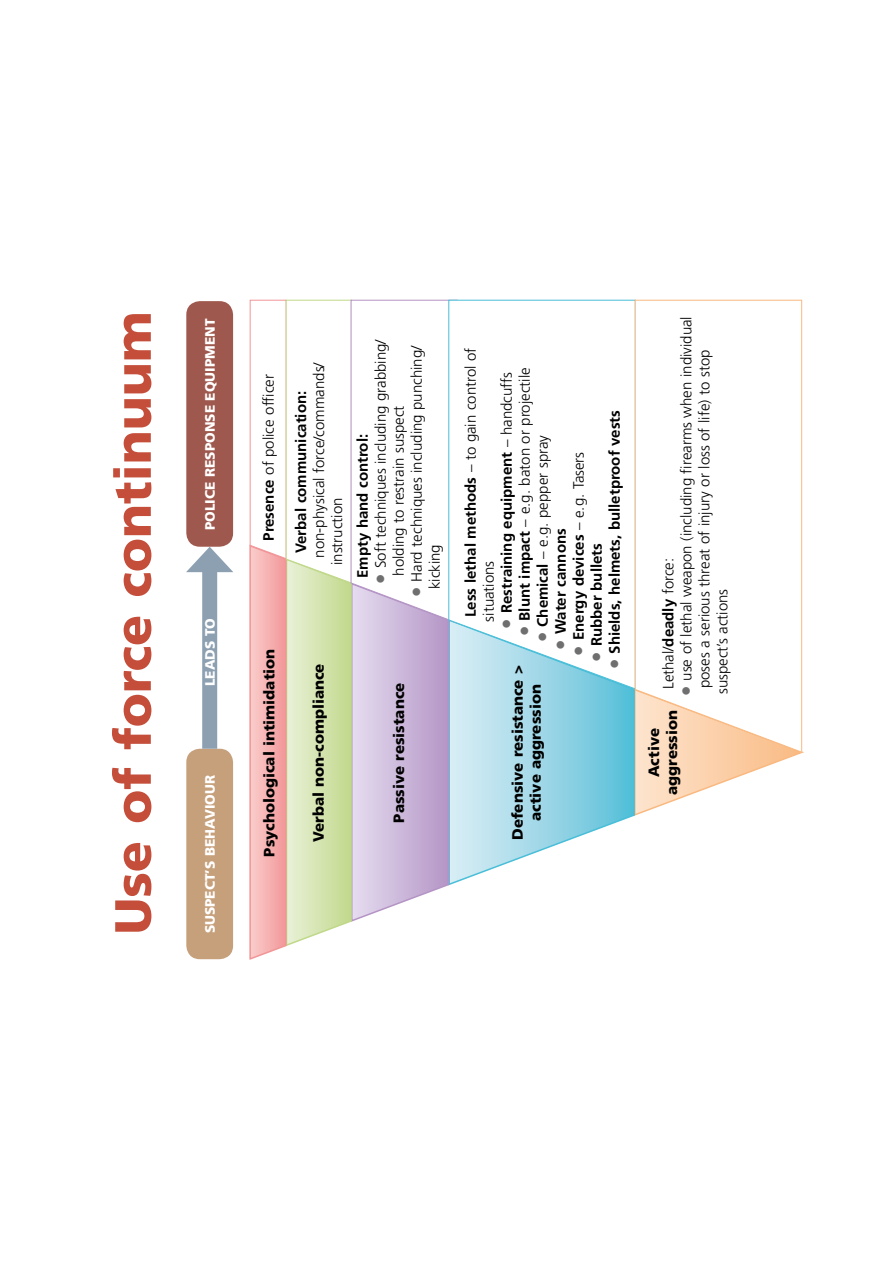
<style>
.page{position:relative;width:893px;height:1263px;background:#fff}
.page>*{position:absolute;margin:0;border:0;box-sizing:border-box;transform-origin:0 0}
.t1{font:900 51px "Frutiger LT Std";color:#c44e3a}
.t2{font:300 15px/18px "Frutiger LT Std";color:#000}
.t3{font:700 15px/32.5px "Frutiger LT Std";color:#000}
.t4{font:900 15px/18px "Frutiger LT Std";color:#000;text-align:center}
.t5{font:900 13.65px "Frutiger LT Std";color:#fff}
.s1{font-weight:300}
.s2{color:#706f6f}
.s3{font-weight:700}
</style>
<div class="page">
<div style="left:186px;top:749px;width:47px;height:210px;background:#c6a07b;border-radius:14px"></div>
<div style="left:186px;top:301px;width:47px;height:246px;background:#9e584d;border-radius:14px"></div>
<div style="left:202px;top:562px;width:15px;height:187px;background:#8da0b1"></div>
<svg style="left:186px;top:547px;width:47px;height:25px"></svg>
<svg style="left:636px;top:688px;width:168px;height:127px"></svg>
<svg style="left:458px;top:690px;width:178px;height:192px"></svg>
<svg style="left:249px;top:299px;width:209px;height:661px"></svg>
<svg style="left:448px;top:299px;width:186px;height:391px"></svg>
<svg style="left:634px;top:299px;width:168px;height:454px"></svg>
<h1 class="t1" style="left:102px;top:934px;width:625px;rotate:-90deg">Use of force continuum</h1>
<p class="t5" style="left:202px;top:530px;width:213px;rotate:-90deg">POLICE RESPONSE EQUIPMENT</p>
<p class="t5" style="left:202px;top:686px;width:70px;rotate:-90deg">LEADS TO</p>
<p class="t5" style="left:202px;top:933px;width:160px;rotate:-90deg">SUSPECT’S BEHAVIOUR</p>
<p class="t2" style="left:310px;top:565px;width:205px;text-indent:8px;rotate:-90deg">non-physical force/commands/ instruction</p>
<p class="t3" style="left:252px;top:553px;width:180px;text-indent:12px;rotate:-90deg">Presence <span class="s1">of police officer<br></span>Verbal communication:</p>
<p class="t4" style="left:260px;top:856px;width:209px;rotate:-90deg">Psychological intimidation</p>
<p class="t4" style="left:310px;top:842px;width:180px;rotate:-90deg">Verbal non-compliance</p>
<p class="t2" style="left:372px;top:576px;width:239px;text-indent:-7px;rotate:-90deg"><span class="s2">●</span> Soft techniques including grabbing/ holding to restrain suspect</p>
<p class="t2" style="left:408px;top:589px;width:246px;text-indent:-7px;rotate:-90deg"><span class="s2">●</span> Hard techniques including punching/ kicking</p>
<p class="t2" style="left:462px;top:621px;width:275px;text-indent:4px;rotate:-90deg"><span class="s3">Less lethal methods</span> – to gain control of situations</p>
<p class="t3" style="left:490px;top:627px;width:257px;rotate:-90deg"><span class="s2">●</span> Restraining equipment <span class="s1">– handcuffs</span></p>
<p class="t2" style="left:516px;top:635px;width:269px;rotate:-90deg"><span class="s2">●</span> <span class="s3">Blunt impact</span> – e.g. baton or projectile</p>
<p class="t3" style="left:598px;top:668px;width:259px;rotate:-90deg"><span class="s2">●</span> Shields, helmets, bulletproof vests</p>
<p class="t2" style="left:534px;top:641px;width:208px;rotate:-90deg"><span class="s2">●</span> <span class="s3">Chemical</span> – e.g. pepper spray</p>
<p class="t3" style="left:346px;top:578px;width:145px;rotate:-90deg">Empty hand control:</p>
<p class="t3" style="left:562px;top:654px;width:204px;rotate:-90deg"><span class="s2">●</span> Energy devices <span class="s1">– e.g. Tasers</span></p>
<p class="t3" style="left:544px;top:648px;width:122px;rotate:-90deg"><span class="s2">●</span> Water cannons</p>
<p class="t3" style="left:580px;top:660px;width:119px;rotate:-90deg"><span class="s2">●</span> Rubber bullets</p>
<p class="t4" style="left:508px;top:840px;width:176px;rotate:-90deg">Defensive resistance &gt; active aggression</p>
<p class="t4" style="left:390px;top:822px;width:141px;rotate:-90deg">Passive resistance</p>
<p class="t2" style="left:677px;top:695px;width:380px;rotate:-90deg"><span class="s2">●</span> use of lethal weapon (including firearms when individual</p>
<p class="t2" style="left:695px;top:688px;width:340px;rotate:-90deg">poses a serious threat of injury or loss of life) to stop</p>
<p class="t2" style="left:659px;top:689px;width:132px;rotate:-90deg">Lethal/<span class="s3">deadly</span> force:</p>
<p class="t2" style="left:713px;top:694px;width:107px;rotate:-90deg">suspect’s actions</p>
<p class="t4" style="left:645px;top:795px;width:86px;rotate:-90deg">Active aggression</p>
</div>
